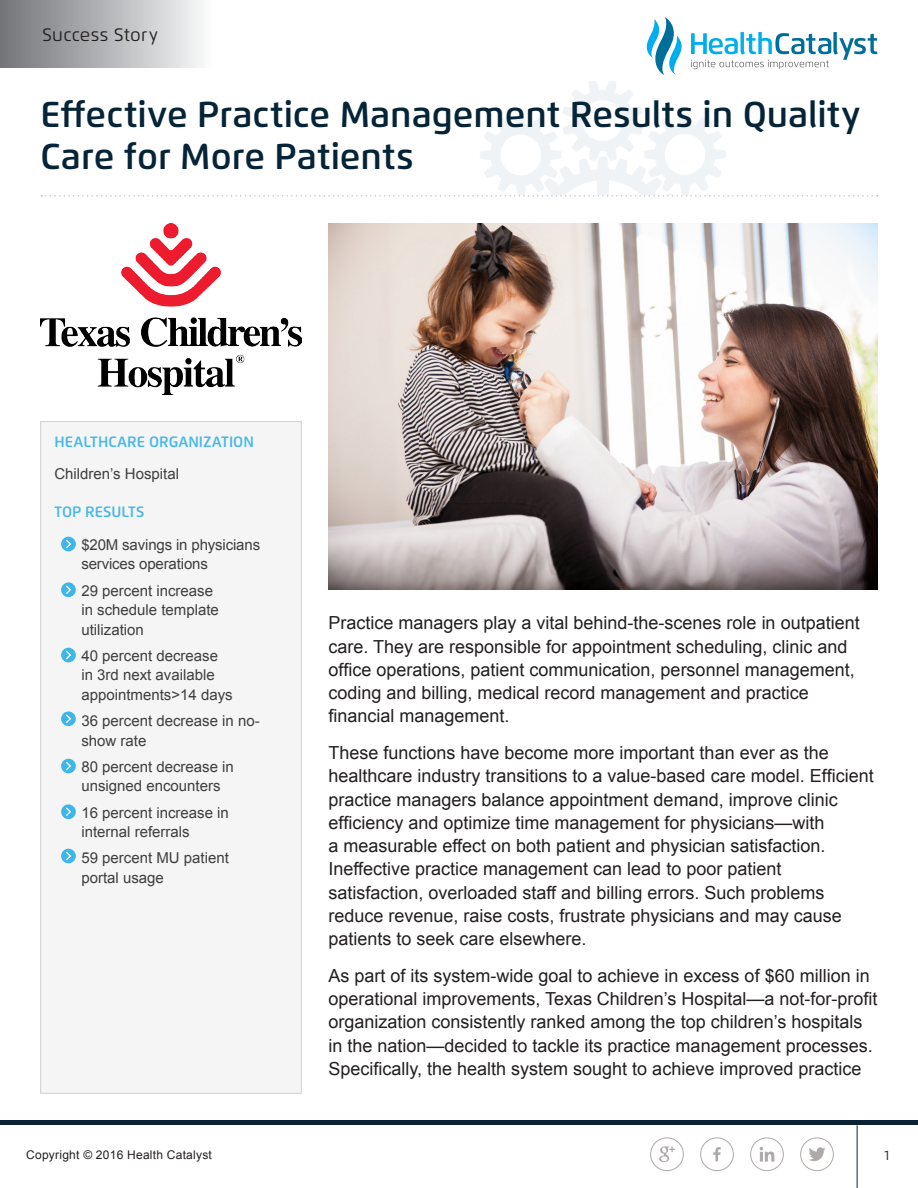
<style>
.page{position:relative;width:918px;height:1188px;background:#fff}
.page>*{position:absolute;margin:0;border:0;box-sizing:border-box;transform-origin:0 0}
.Main_title{font:600 36px/42px "Flexo";color:#062437}
.Body_Copy{font:18px/23.2px "Arial";color:#231f20}
.t1{font:18px "Flexo";letter-spacing:.02em;color:#231f20}
.Sidebar_bullets{font:15px/19.5px "Arial";color:#3e3e3f}
.Sidebar_header{font:600 15px "Flexo";color:#48b8e9}
.Sidebar_body_copy{font:15px "Arial";color:#3e3e3f}
.t2{font:13.5px "Flexo";color:#231f20}
.t3{font:12px "Arial";letter-spacing:.02em;color:#231f20}
</style>
<div class="page">
<svg style="left:659px;top:1146px;width:16px;height:16px"></svg>
<div style="left:650px;top:1137px;width:34px;height:34px;border:1px solid #aeaaa9;border-radius:50%"></div>
<hr style="left:857px;top:1125px;width:1px;height:63px;background:#062437">
<div style="left:0;top:1120px;width:918px;height:5px;background:#0a2334"></div>
<svg style="left:809px;top:1147px;width:17px;height:14px"></svg>
<div style="left:800px;top:1137px;width:34px;height:34px;border:1px solid #aeaaa9;border-radius:50%"></div>
<svg style="left:713px;top:1147px;width:8px;height:14px"></svg>
<div style="left:700px;top:1137px;width:34px;height:34px;border:1px solid #aeaaa9;border-radius:50%"></div>
<svg style="left:760px;top:1147px;width:14px;height:15px"></svg>
<div style="left:750px;top:1137px;width:34px;height:34px;border:1px solid #aeaaa9;border-radius:50%"></div>
<div style="left:41px;top:422px;width:260px;height:671px;background:#f4f5f4"></div>
<div style="left:61px;top:537px;width:15px;height:14px;background:#3eb6e9;border-radius:50%"></div>
<svg style="left:66px;top:539px;width:5px;height:10px"></svg>
<svg style="left:61px;top:582px;width:15px;height:15px"></svg>
<svg style="left:65px;top:584px;width:7px;height:11px"></svg>
<div style="left:61px;top:648px;width:15px;height:14px;background:#3eb6e9;border-radius:50%"></div>
<svg style="left:66px;top:650px;width:5px;height:10px"></svg>
<svg style="left:61px;top:711px;width:15px;height:15px"></svg>
<svg style="left:65px;top:713px;width:7px;height:11px"></svg>
<div style="left:61px;top:759px;width:15px;height:14px;background:#3eb6e9;border-radius:50%"></div>
<svg style="left:66px;top:761px;width:5px;height:10px"></svg>
<svg style="left:61px;top:804px;width:15px;height:15px"></svg>
<svg style="left:65px;top:806px;width:7px;height:11px"></svg>
<div style="left:61px;top:849px;width:15px;height:14px;background:#3eb6e9;border-radius:50%"></div>
<svg style="left:66px;top:851px;width:5px;height:10px"></svg>
<div style="left:40px;top:421px;width:262px;height:673px;border:1px solid #cfd0d2"></div>
<svg style="left:647px;top:17px;width:35px;height:58px"></svg>
<svg style="left:691px;top:32px;width:186px;height:37px"></svg>
<div style="left:0;top:0;width:214px;height:68px;background:linear-gradient(to right,#717377,#fafbfc)"></div>
<svg style="left:41px;top:195px;width:837px;height:1px"></svg>
<img style="left:41px;top:223px;width:261px;height:171px">
<img style="left:328px;top:223px;width:550px;height:366px">
<p class="t1" style="left:42px;top:24px;width:117px">Success Story</p>
<p class="Main_title" style="left:40px;top:94px;width:822px">Effective Practice Management Results in Quality<br>Care for More Patients</p>
<p class="Sidebar_header" style="left:54px;top:433px;width:201px">HEALTHCARE ORGANIZATION</p>
<p class="Sidebar_body_copy" style="left:54px;top:464px;width:126px">Children’s Hospital</p>
<p class="Sidebar_header" style="left:54px;top:502px;width:92px">TOP RESULTS</p>
<p class="Sidebar_bullets" style="left:81px;top:535px;width:180px">$20M savings in physicians services operations</p>
<p class="Sidebar_bullets" style="left:81px;top:581px;width:139px">29 percent increase in schedule template utilization</p>
<p class="Sidebar_bullets" style="left:81px;top:646px;width:153px">40 percent decrease in 3rd next available appointments&gt;14 days</p>
<p class="Sidebar_bullets" style="left:81px;top:711px;width:180px">36 percent decrease in no&shy;show rate</p>
<p class="Sidebar_bullets" style="left:81px;top:757px;width:154px">80 percent decrease in unsigned encounters</p>
<p class="Sidebar_bullets" style="left:81px;top:803px;width:149px">16 percent increase in internal referrals</p>
<p class="Sidebar_bullets" style="left:81px;top:849px;width:149px">59 percent MU patient portal usage</p>
<p class="Body_Copy" style="left:328px;top:612px;width:533px">Practice managers play a vital behind-the-scenes role in outpatient care. They are responsible for appointment scheduling, clinic and office operations, patient communication, personnel management, coding and billing, medical record management and practice financial management.</p>
<p class="Body_Copy" style="left:328px;top:741px;width:547px">These functions have become more important than ever as the healthcare industry transitions to a value-based care model. Efficient practice managers balance appointment demand, improve clinic efficiency and optimize time management for physicians—with<br>a measurable effect on both patient and physician satisfaction.<br>Ineffective practice management can lead to poor patient satisfaction, overloaded staff and billing errors. Such problems reduce revenue, raise costs, frustrate physicians and may cause patients to seek care elsewhere.</p>
<p class="Body_Copy" style="left:328px;top:964px;width:550px">As part of its system-wide goal to achieve in excess of $60 million in operational improvements, Texas Children’s Hospital—a not-for-profit organization consistently ranked among the top children’s hospitals in the nation—decided to tackle its practice management processes.<br>Specifically, the health system sought to achieve improved practice</p>
<p class="t3" style="left:26px;top:1147px;width:187px">Copyright © 2016 Health Catalyst</p>
<p class="t2" style="left:884px;top:1147px;width:6px">1</p>
</div>
